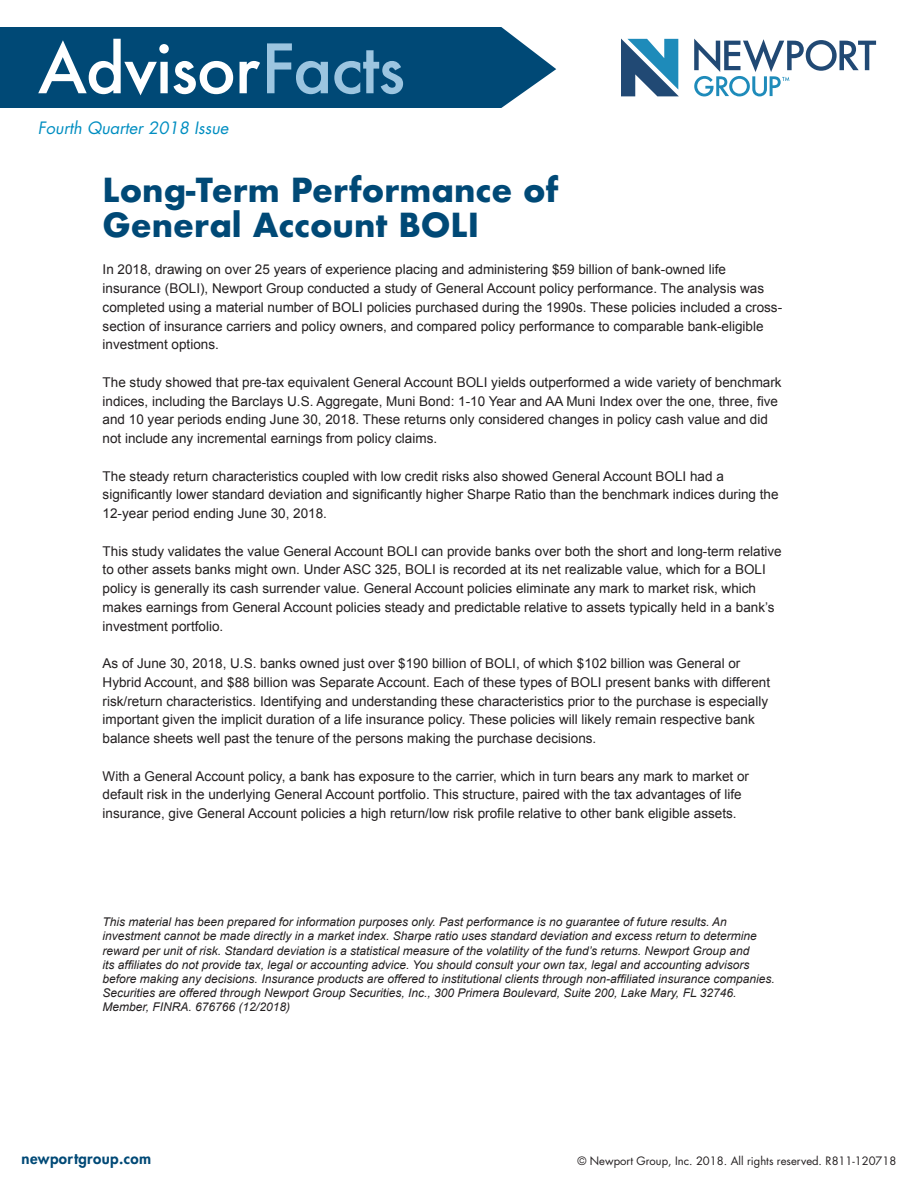
<style>
.page{position:relative;width:918px;height:1188px;background:#fff}
.page>*{position:absolute;margin:0;border:0;box-sizing:border-box;transform-origin:0 0}
.t1{font:500 66.15px "Futura";letter-spacing:-.02em;color:#fff}
.t2{font:700 32.25px/34.5px "Futura";color:#004976}
.t3{font:italic 16.5px "Futura";color:#008ec1}
.t4{font:800 15px "Futura Std";letter-spacing:.025em;color:#004976}
.t5{font:13.5px/18.8px "Arial";color:#231f20}
.t6{font:italic 12px/14.2px "Arial";color:#231f20}
.t7{font:11.25px "Futura Std";color:#231f20}
.s1{color:#9cc5e0}
</style>
<div class="page">
<div style="left:0;top:27px;width:556px;height:81px;background:#004976"></div>
<svg style="left:694px;top:39px;width:182px;height:57px"></svg>
<svg style="left:621px;top:39px;width:58px;height:57px"></svg>
<h1 class="t1" style="left:38px;top:23px;width:369px">Advisor<span class="s1">Facts</span></h1>
<p class="t3" style="left:38px;top:116px;width:192px">Fourth Quarter 2018 Issue</p>
<h2 class="t2" style="left:103px;top:173px;width:457px">Long-Term Performance of<br>General Account BOLI</h2>
<p class="t5" style="left:103px;top:260px;width:681px">In 2018, drawing on over 25 years of experience placing and administering $59 billion of bank-owned life insurance (BOLI), Newport Group conducted a study of General Account policy performance. The analysis was completed using a material number of BOLI policies purchased during the 1990s. These policies included a cross&shy;section of insurance carriers and policy owners, and compared policy performance to comparable bank-eligible investment options.</p>
<p class="t5" style="left:103px;top:373px;width:681px">The study showed that pre-tax equivalent General Account BOLI yields outperformed a wide variety of benchmark indices, including the Barclays U.S. Aggregate, Muni Bond: 1-10 Year and AA Muni Index over the one, three, five and 10 year periods ending June 30, 2018. These returns only considered changes in policy cash value and did not include any incremental earnings from policy claims.</p>
<p class="t5" style="left:103px;top:466px;width:678px">The steady return characteristics coupled with low credit risks also showed General Account BOLI had a significantly lower standard deviation and significantly higher Sharpe Ratio than the benchmark indices during the<br>12-year period ending June 30, 2018.</p>
<p class="t5" style="left:103px;top:541px;width:681px">This study validates the value General Account BOLI can provide banks over both the short and long-term relative to other assets banks might own. Under ASC 325, BOLI is recorded at its net realizable value, which for a BOLI policy is generally its cash surrender value. General Account policies eliminate any mark to market risk, which makes earnings from General Account policies steady and predictable relative to assets typically held in a bank’s investment portfolio.</p>
<p class="t5" style="left:103px;top:654px;width:669px">As of June 30, 2018, U.S. banks owned just over $190 billion of BOLI, of which $102 billion was General or Hybrid Account, and $88 billion was Separate Account. Each of these types of BOLI present banks with different risk/return characteristics. Identifying and understanding these characteristics prior to the purchase is especially important given the implicit duration of a life insurance policy. These policies will likely remain respective bank balance sheets well past the tenure of the persons making the purchase decisions.</p>
<p class="t5" style="left:103px;top:766px;width:648px">With a General Account policy, a bank has exposure to the carrier, which in turn bears any mark to market or default risk in the underlying General Account portfolio. This structure, paired with the tax advantages of life insurance, give General Account policies a high return/low risk profile relative to other bank eligible assets.</p>
<p class="t6" style="left:103px;top:915px;width:674px">This material has been prepared for information purposes only. Past performance is no guarantee of future results. An investment cannot be made directly in a market index. Sharpe ratio uses standard deviation and excess return to determine reward per unit of risk. Standard deviation is a statistical measure of the volatility of the fund’s returns. Newport Group and<br>its affiliates do not provide tax, legal or accounting advice. You should consult your own tax, legal and accounting advisors before making any decisions. Insurance products are offered to institutional clients through non-affiliated insurance companies.<br>Securities are offered through Newport Group Securities, Inc., 300 Primera Boulevard, Suite 200, Lake Mary, FL 32746.<br>Member, FINRA. 676766 (12/2018)</p>
<p class="t4" style="left:22px;top:1149px;width:131px">newportgroup.com</p>
<p class="t7" style="left:577px;top:1154px;width:320px">© Newport Group, Inc. 2018. All rights reserved. R811-120718</p>
</div>
